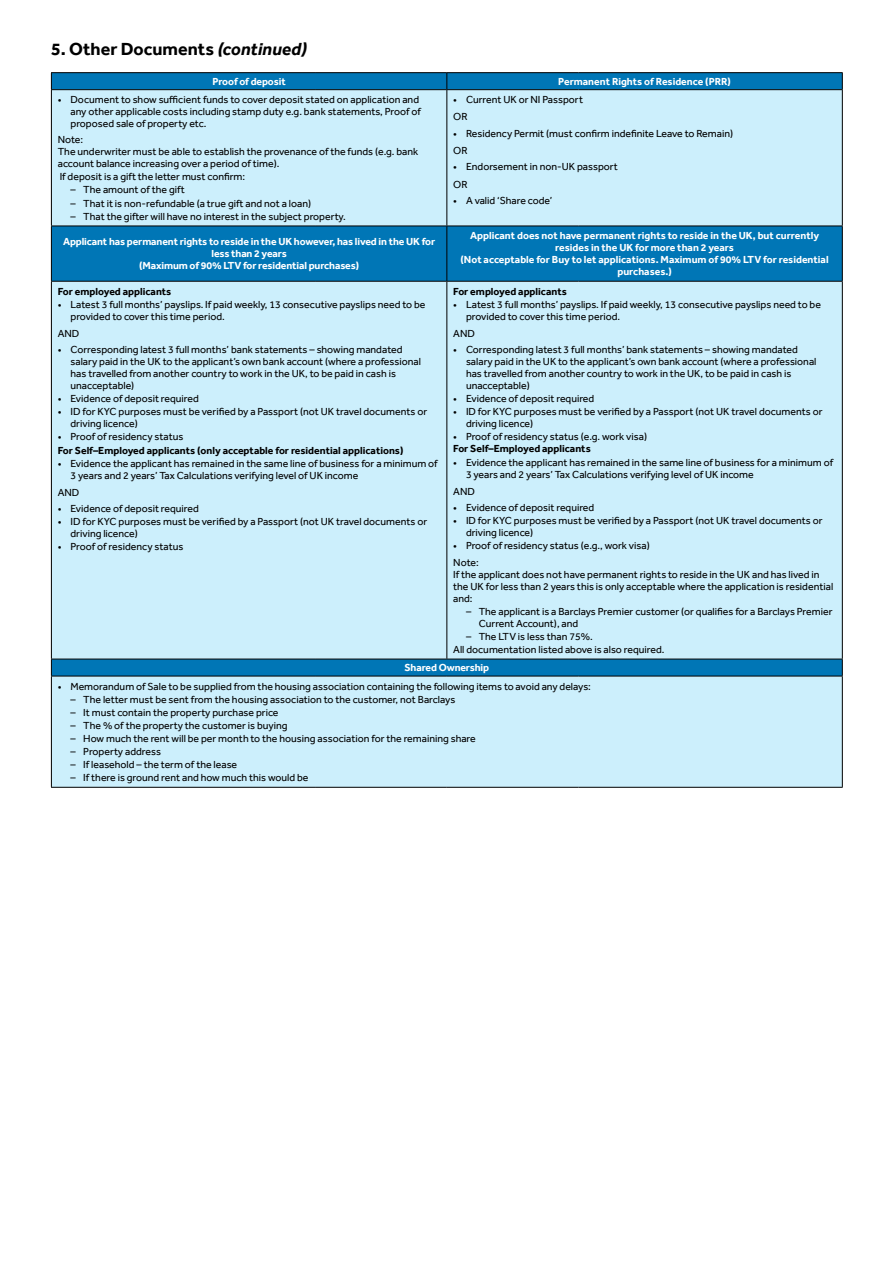
<style>
.page{position:relative;width:893px;height:1263px;background:#fff}
.page>*{position:absolute;margin:0;border:0;box-sizing:border-box;transform-origin:0 0}
.t1{font:700 18px "Barclays Effra";color:#000}
.t2{font:10.5px/12px "Barclays Effra";color:#000}
.t3{font:700 10.5px/12px "Barclays Effra";letter-spacing:-.01em;color:#fff;text-align:center}
.t4{font:700 10.5px "Barclays Effra";color:#000}
.s1{font-style:italic}
</style>
<div class="page">
<div style="left:52px;top:73px;width:790px;height:16px;background:#0076b6"></div>
<svg style="left:52px;top:90px;width:790px;height:697px;background:#b6e2f4"></svg>
<hr style="left:51px;top:72px;width:264px;height:1px;background:#000">
<svg style="left:51px;top:73px;width:1px;height:16px"></svg>
<hr style="left:315px;top:72px;width:132px;height:1px;background:#000">
<hr style="left:447px;top:72px;width:132px;height:1px;background:#000">
<svg style="left:446px;top:73px;width:1px;height:16px"></svg>
<hr style="left:579px;top:72px;width:264px;height:1px;background:#000">
<svg style="left:842px;top:73px;width:1px;height:16px"></svg>
<hr style="left:51px;top:89px;width:264px;height:1px;background:#000">
<hr style="left:51px;top:90px;width:1px;height:136px;background:#000">
<hr style="left:315px;top:89px;width:132px;height:1px;background:#000">
<hr style="left:447px;top:89px;width:132px;height:1px;background:#000">
<hr style="left:446px;top:90px;width:1px;height:136px;background:#000">
<hr style="left:579px;top:89px;width:264px;height:1px;background:#000">
<hr style="left:842px;top:90px;width:1px;height:136px;background:#000">
<hr style="left:51px;top:226px;width:264px;height:1px;background:#000">
<hr style="left:51px;top:226px;width:1px;height:55px;background:#000">
<hr style="left:315px;top:226px;width:132px;height:1px;background:#000">
<hr style="left:447px;top:226px;width:132px;height:1px;background:#000">
<hr style="left:446px;top:226px;width:1px;height:55px;background:#000">
<hr style="left:579px;top:226px;width:264px;height:1px;background:#000">
<hr style="left:842px;top:226px;width:1px;height:55px;background:#000">
<hr style="left:51px;top:281px;width:264px;height:1px;background:#000">
<hr style="left:51px;top:282px;width:1px;height:377px;background:#000">
<hr style="left:315px;top:281px;width:132px;height:1px;background:#000">
<hr style="left:447px;top:281px;width:132px;height:1px;background:#000">
<hr style="left:446px;top:282px;width:1px;height:377px;background:#000">
<hr style="left:579px;top:281px;width:264px;height:1px;background:#000">
<hr style="left:842px;top:282px;width:1px;height:377px;background:#000">
<hr style="left:51px;top:659px;width:264px;height:1px;background:#000">
<svg style="left:51px;top:659px;width:1px;height:17px"></svg>
<hr style="left:315px;top:659px;width:132px;height:1px;background:#000">
<hr style="left:447px;top:659px;width:132px;height:1px;background:#000">
<hr style="left:579px;top:659px;width:264px;height:1px;background:#000">
<svg style="left:842px;top:659px;width:1px;height:17px"></svg>
<hr style="left:51px;top:676px;width:264px;height:1px;background:#000">
<hr style="left:51px;top:676px;width:1px;height:111px;background:#000">
<hr style="left:315px;top:676px;width:132px;height:1px;background:#000">
<hr style="left:447px;top:676px;width:132px;height:1px;background:#000">
<hr style="left:579px;top:676px;width:264px;height:1px;background:#000">
<hr style="left:842px;top:676px;width:1px;height:111px;background:#000">
<hr style="left:51px;top:787px;width:264px;height:1px;background:#000">
<hr style="left:315px;top:787px;width:132px;height:1px;background:#000">
<hr style="left:447px;top:787px;width:132px;height:1px;background:#000">
<hr style="left:579px;top:787px;width:264px;height:1px;background:#000">
<h1 class="t1" style="left:51px;top:38px;width:257px">5. Other Documents <span class="s1">(continued)</span></h1>
<p class="t3" style="left:213px;top:75px;width:75px">Proof of deposit</p>
<p class="t3" style="left:558px;top:75px;width:174px">Permanent Rights of Residence (PRR)</p>
<p class="t2" style="left:71px;top:93px;width:352px;text-indent:-13px">• Document to show sufficient funds to cover deposit stated on application and any other applicable costs including stamp duty e.g. bank statements, Proof of proposed sale of property etc.</p>
<p class="t2" style="left:58px;top:134px;width:362px">Note:<br>The underwriter must be able to establish the provenance of the funds (e.g. bank account balance increasing over a period of time).</p>
<p class="t2" style="left:60px;top:171px;width:187px">If deposit is a gift the letter must confirm:</p>
<p class="t2" style="left:71px;top:184px;width:116px">– The amount of the gift</p>
<p class="t2" style="left:71px;top:197px;width:242px">– That it is non-refundable (a true gift and not a loan)</p>
<p class="t2" style="left:71px;top:210px;width:277px">– That the gifter will have no interest in the subject property.</p>
<p class="t2" style="left:453px;top:91px;width:131px;line-height:17.2px">• Current UK or NI Passport<br>OR</p>
<p class="t2" style="left:453px;top:124px;width:281px;line-height:17.2px">• Residency Permit (must confirm indefinite Leave to Remain)<br>OR</p>
<p class="t2" style="left:453px;top:158px;width:166px;line-height:17.2px">• Endorsement in non-UK passport<br>OR</p>
<p class="t2" style="left:453px;top:194px;width:101px">• A valid ‘Share code’</p>
<p class="t3" style="left:63px;top:235px;width:374px">Applicant has permanent rights to reside in the UK however, has lived in the UK for less than 2 years<br>(Maximum of 90% LTV for residential purchases)</p>
<p class="t3" style="left:461px;top:229px;width:370px">Applicant does not have permanent rights to reside in the UK, but currently resides in the UK for more than 2 years<br>(Not acceptable for Buy to let applications. Maximum of 90% LTV for residential purchases.)</p>
<p class="t4" style="left:58px;top:285px;width:115px">For employed applicants</p>
<p class="t2" style="left:71px;top:298px;width:356px;text-indent:-13px">• Latest 3 full months’ payslips. If paid weekly, 13 consecutive payslips need to be provided to cover this time period.</p>
<p class="t2" style="left:58px;top:327px;width:23px">AND</p>
<p class="t2" style="left:71px;top:344px;width:352px;text-indent:-13px">• Corresponding latest 3 full months’ bank statements – showing mandated salary paid in the UK to the applicant’s own bank account (where a professional has travelled from another country to work in the UK, to be paid in cash is unacceptable)</p>
<p class="t2" style="left:58px;top:393px;width:143px">• Evidence of deposit required</p>
<p class="t2" style="left:71px;top:406px;width:358px;text-indent:-13px">• ID for KYC purposes must be verified by a Passport (not UK travel documents or driving licence)</p>
<p class="t2" style="left:58px;top:431px;width:127px">• Proof of residency status</p>
<p class="t4" style="left:58px;top:444px;width:347px">For Self–Employed applicants (only acceptable for residential applications)</p>
<p class="t2" style="left:71px;top:457px;width:369px;text-indent:-13px">• Evidence the applicant has remained in the same line of business for a minimum of<br>3 years and 2 years’ Tax Calculations verifying level of UK income</p>
<p class="t2" style="left:58px;top:486px;width:23px">AND</p>
<p class="t2" style="left:58px;top:502px;width:143px">• Evidence of deposit required</p>
<p class="t2" style="left:71px;top:516px;width:358px;text-indent:-13px">• ID for KYC purposes must be verified by a Passport (not UK travel documents or driving licence)</p>
<p class="t2" style="left:58px;top:541px;width:127px">• Proof of residency status</p>
<p class="t4" style="left:453px;top:285px;width:115px">For employed applicants</p>
<p class="t2" style="left:466px;top:298px;width:356px;text-indent:-13px">• Latest 3 full months’ payslips. If paid weekly, 13 consecutive payslips need to be provided to cover this time period.</p>
<p class="t2" style="left:453px;top:327px;width:23px">AND</p>
<p class="t2" style="left:466px;top:344px;width:352px;text-indent:-13px">• Corresponding latest 3 full months’ bank statements – showing mandated salary paid in the UK to the applicant’s own bank account (where a professional has travelled from another country to work in the UK, to be paid in cash is unacceptable)</p>
<p class="t2" style="left:453px;top:393px;width:143px">• Evidence of deposit required</p>
<p class="t2" style="left:466px;top:406px;width:358px;text-indent:-13px">• ID for KYC purposes must be verified by a Passport (not UK travel documents or driving licence)</p>
<p class="t2" style="left:453px;top:431px;width:195px">• Proof of residency status (e.g. work visa)</p>
<p class="t4" style="left:453px;top:443px;width:139px">For Self–Employed applicants</p>
<p class="t2" style="left:466px;top:456px;width:369px;text-indent:-13px">• Evidence the applicant has remained in the same line of business for a minimum of<br>3 years and 2 years’ Tax Calculations verifying level of UK income</p>
<p class="t2" style="left:453px;top:485px;width:23px">AND</p>
<p class="t2" style="left:453px;top:501px;width:143px">• Evidence of deposit required</p>
<p class="t2" style="left:466px;top:515px;width:358px;text-indent:-13px">• ID for KYC purposes must be verified by a Passport (not UK travel documents or driving licence)</p>
<p class="t2" style="left:453px;top:537px;width:198px;line-height:16.2px">• Proof of residency status (e.g., work visa)<br>Note:</p>
<p class="t2" style="left:453px;top:568px;width:381px">If the applicant does not have permanent rights to reside in the UK and has lived in the UK for less than 2 years this is only acceptable where the application is residential and:</p>
<p class="t2" style="left:479px;top:605px;width:355px;text-indent:-13px">– The applicant is a Barclays Premier customer (or qualifies for a Barclays Premier<br>Current Account), and</p>
<p class="t2" style="left:453px;top:629px;width:213px;line-height:13px;text-indent:13px">– The LTV is less than 75%.<br>All documentation listed above is also required.</p>
<p class="t3" style="left:404px;top:661px;width:86px">Shared Ownership</p>
<p class="t2" style="left:58px;top:680px;width:535px">• Memorandum of Sale to be supplied from the housing association containing the following items to avoid any delays:</p>
<p class="t2" style="left:71px;top:693px;width:386px">– The letter must be sent from the housing association to the customer, not Barclays</p>
<p class="t2" style="left:71px;top:706px;width:210px">– It must contain the property purchase price</p>
<p class="t2" style="left:71px;top:719px;width:219px">– The % of the property the customer is buying</p>
<p class="t2" style="left:71px;top:732px;width:407px">– How much the rent will be per month to the housing association for the remaining share</p>
<p class="t2" style="left:71px;top:745px;width:92px">– Property address</p>
<p class="t2" style="left:71px;top:758px;width:168px">– If leasehold – the term of the lease</p>
<p class="t2" style="left:71px;top:771px;width:239px">– If there is ground rent and how much this would be</p>
</div>
